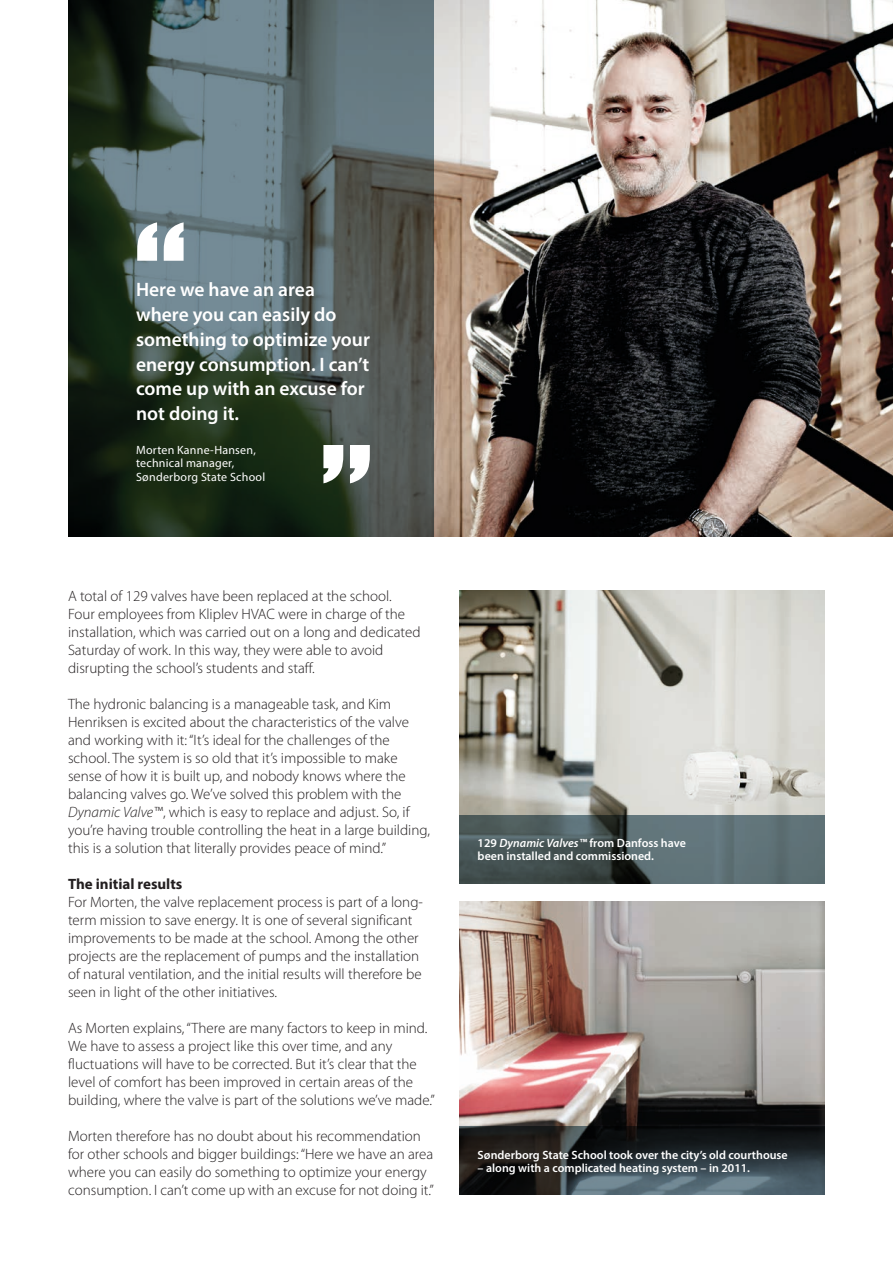
<style>
.page{position:relative;width:893px;height:1263px;background:#fff}
.page>*{position:absolute;margin:0;border:0;box-sizing:border-box;transform-origin:0 0}
.t1{font:600 19.5px/24.8px "Myriad Pro";color:#fff}
.t2{font:300 15px/18px "Myriad Pro";color:#231f20}
.t3{font:700 15px "Myriad Pro";color:#231f20}
.t4{font:600 12px/13.5px "Myriad Pro";color:#fff}
.t5{font:12px/13.5px "Myriad Pro";letter-spacing:.02em;color:#fff}
.s1{font-style:italic}
</style>
<div class="page">
<img style="left:459px;top:901px;width:366px;height:226px">
<img style="left:459px;top:590px;width:366px;height:225px">
<img style="left:434px;top:0;width:459px;height:537px">
<svg style="left:68px;top:0;width:366px;height:537px;background:#44534e"></svg>
<svg style="left:137px;top:222px;width:47px;height:39px"></svg>
<svg style="left:323px;top:445px;width:47px;height:38px"></svg>
<svg style="left:459px;top:815px;width:366px;height:68px;background:#516163"></svg>
<svg style="left:459px;top:1127px;width:366px;height:68px;background:#2b3337"></svg>
<h1 class="t1" style="left:136px;top:277px;width:235px">Here we have an area where you can easily do something to optimize your energy consumption. I can’t come up with an excuse for not doing it.</h1>
<p class="t5" style="left:136px;top:443px;width:131px">Morten Kanne-Hansen, technical manager,<br>Sønderborg State School</p>
<p class="t2" style="left:68px;top:587px;width:354px">A total of 129 valves have been replaced at the school.<br>Four employees from Kliplev HVAC were in charge of the installation, which was carried out on a long and dedicated Saturday of work. In this way, they were able to avoid disrupting the school’s students and staff.</p>
<p class="t2" style="left:68px;top:695px;width:363px">The hydronic balancing is a manageable task, and Kim Henriksen is excited about the characteristics of the valve and working with it: “It’s ideal for the challenges of the school. The system is so old that it’s impossible to make sense of how it is built up, and nobody knows where the balancing valves go. We’ve solved this problem with the <span class="s1">Dynamic Valve™</span>, which is easy to replace and adjust. So, if you’re having trouble controlling the heat in a large building, this is a solution that literally provides peace of mind.”</p>
<p class="t3" style="left:68px;top:874px;width:116px">The initial results</p>
<p class="t2" style="left:68px;top:893px;width:356px">For Morten, the valve replacement process is part of a long&shy;term mission to save energy. It is one of several significant improvements to be made at the school. Among the other projects are the replacement of pumps and the installation of natural ventilation, and the initial results will therefore be seen in light of the other initiatives.</p>
<p class="t2" style="left:68px;top:1019px;width:368px">As Morten explains, “There are many factors to keep in mind.<br>We have to assess a project like this over time, and any fluctuations will have to be corrected. But it’s clear that the level of comfort has been improved in certain areas of the building, where the valve is part of the solutions we’ve made.”</p>
<p class="t2" style="left:68px;top:1127px;width:367px">Morten therefore has no doubt about his recommendation for other schools and bigger buildings: “Here we have an area where you can easily do something to optimize your energy consumption. I can’t come up with an excuse for not doing it.”</p>
<p class="t4" style="left:478px;top:835px;width:210px">129 <span class="s1">Dynamic Valves™</span> from Danfoss have been installed and commissioned.</p>
<p class="t4" style="left:478px;top:1147px;width:312px">Sønderborg State School took over the city’s old courthouse</p>
<p class="t4" style="left:478px;top:1161px;width:274px">– along with a complicated heating system – in 2011.</p>
</div>
